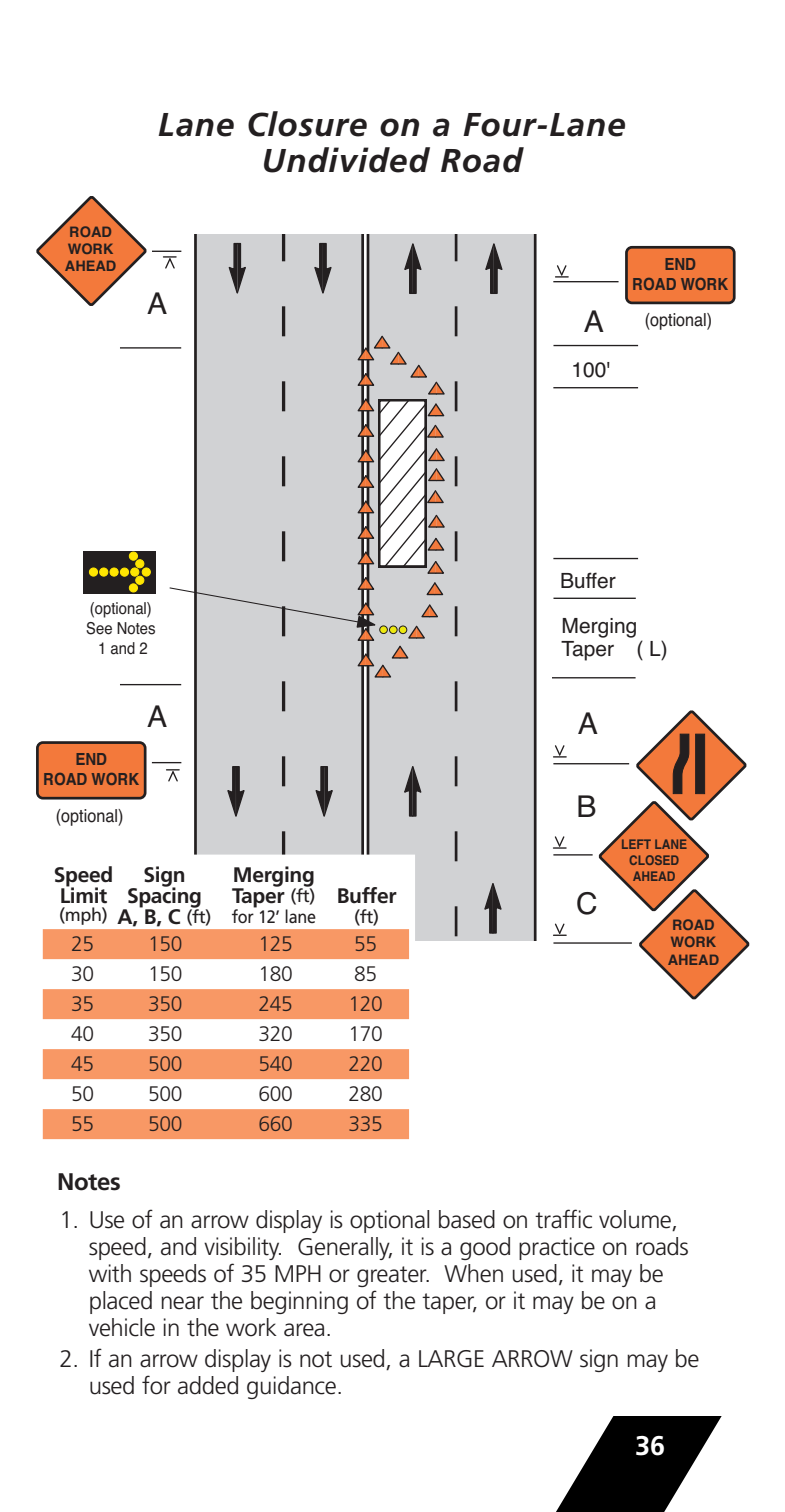
<style>
.page{position:relative;width:785px;height:1512px;background:#fff}
.page>*{position:absolute;margin:0;border:0;box-sizing:border-box;transform-origin:0 0}
.t1{font:italic 700 33px/36px "Frutiger";letter-spacing:.03em;color:#231f20;text-align:center}
.t2{font:30px "Helvetica";color:#231f20}
.t3{font:700 27px "Frutiger";color:#fff}
.t4{font:300 24px/27px "Frutiger";letter-spacing:-.015em;color:#231f20}
.t5{font:700 24px "Frutiger";letter-spacing:-.015em;color:#231f20}
.t6{font:300 21px "Frutiger";letter-spacing:-.015em;color:#231f20}
.t7{font:700 21px "Frutiger";letter-spacing:-.015em;color:#231f20}
.t8{font:21px/45px "Helvetica";color:#231f20}
.t9{font:18px "Frutiger";letter-spacing:-.015em;color:#231f20}
.t10{font:18px "Helvetica";color:#231f20;scale:.9 1}
.t11{font:700 16.8px/20.1px "Helvetica";color:#231f20;text-align:center;scale:.9 1}
.t12{font:16.5px/19.8px "Helvetica";color:#231f20;text-align:center;scale:.9 1}
.t13{font:700 14.4px/17.4px "Helvetica";color:#231f20;text-align:center}
.t14{font:700 13.2px/15.6px "Helvetica";color:#231f20;text-align:center;scale:.9 1}
.s1{font-weight:400;font-size:18px}
.s2{font-weight:700;font-size:21px}
</style>
<div class="page">
<svg style="left:556px;top:1416px;width:165px;height:96px"></svg>
<svg style="left:639px;top:890px;width:108px;height:108px;fill:#f3793b"></svg>
<div style="left:638px;top:889px;width:110px;height:110px;border:3px solid #231f20;border-radius:52px"></div>
<hr style="left:553px;top:558px;width:84px;height:1px;background:#231f20">
<hr style="left:551px;top:677px;width:84px;height:1px;background:#231f20">
<hr style="left:553px;top:598px;width:82px;height:1px;background:#231f20">
<hr style="left:553px;top:942px;width:78px;height:2px;background:#231f20">
<div style="left:368px;top:231px;width:167px;height:712px;background:#d1d2d4"></div>
<div style="left:366px;top:230px;width:170px;height:714px;border:3px solid #231f20"></div>
<svg style="left:454px;top:234px;width:3px;height:707px"></svg>
<svg style="left:484px;top:883px;width:18px;height:51px"></svg>
<svg style="left:485px;top:243px;width:18px;height:51px"></svg>
<svg style="left:553px;top:745px;width:13px;height:13px"></svg>
<svg style="left:553px;top:923px;width:13px;height:13px"></svg>
<svg style="left:553px;top:836px;width:12px;height:13px"></svg>
<svg style="left:599px;top:802px;width:108px;height:108px;fill:#f3793b"></svg>
<div style="left:598px;top:801px;width:110px;height:110px;border:3px solid #231f20;border-radius:52px"></div>
<hr style="left:553px;top:854px;width:39px;height:2px;background:#231f20">
<svg style="left:637px;top:711px;width:108px;height:108px;fill:#f3793b"></svg>
<div style="left:635px;top:710px;width:111px;height:111px;border:3px solid #231f20;border-radius:52px"></div>
<hr style="left:553px;top:763px;width:75px;height:1px;background:#231f20">
<hr style="left:553px;top:345px;width:84px;height:1px;background:#231f20">
<hr style="left:553px;top:387px;width:84px;height:1px;background:#231f20">
<hr style="left:553px;top:281px;width:65px;height:1px;background:#231f20">
<svg style="left:555px;top:265px;width:13px;height:13px"></svg>
<hr style="left:120px;top:347px;width:61px;height:2px;background:#231f20">
<hr style="left:120px;top:684px;width:61px;height:1px;background:#231f20">
<svg style="left:695px;top:734px;width:9px;height:60px"></svg>
<svg style="left:672px;top:734px;width:16px;height:60px"></svg>
<svg style="left:37px;top:197px;width:108px;height:108px;fill:#f3793b"></svg>
<div style="left:36px;top:196px;width:111px;height:110px;border:3px solid #231f20;border-radius:52px"></div>
<div style="left:84px;top:551px;width:72px;height:42px;background:#231f20"></div>
<div style="left:120px;top:568px;width:8px;height:8px;background:#ffe601;border-radius:50%"></div>
<div style="left:120px;top:568px;width:8px;height:8px;border:1px solid #ffe601;border-radius:50%"></div>
<div style="left:131px;top:568px;width:8px;height:8px;background:#ffe601;border-radius:50%"></div>
<div style="left:130px;top:568px;width:9px;height:8px;border:1px solid #ffe601;border-radius:50%"></div>
<div style="left:142px;top:568px;width:8px;height:8px;background:#ffe601;border-radius:50%"></div>
<div style="left:142px;top:568px;width:8px;height:8px;border:1px solid #ffe601;border-radius:50%"></div>
<div style="left:136px;top:560px;width:8px;height:8px;background:#ffe601;border-radius:50%"></div>
<div style="left:136px;top:560px;width:8px;height:8px;border:1px solid #ffe601;border-radius:50%"></div>
<div style="left:129px;top:552px;width:8px;height:8px;background:#ffe601;border-radius:50%"></div>
<div style="left:129px;top:552px;width:8px;height:8px;border:1px solid #ffe601;border-radius:50%"></div>
<div style="left:136px;top:576px;width:8px;height:8px;background:#ffe601;border-radius:50%"></div>
<div style="left:136px;top:576px;width:8px;height:8px;border:1px solid #ffe601;border-radius:50%"></div>
<div style="left:129px;top:584px;width:8px;height:8px;background:#ffe601;border-radius:50%"></div>
<div style="left:129px;top:584px;width:8px;height:8px;border:1px solid #ffe601;border-radius:50%"></div>
<div style="left:110px;top:568px;width:8px;height:8px;background:#ffe601;border-radius:50%"></div>
<div style="left:110px;top:568px;width:8px;height:8px;border:1px solid #ffe601;border-radius:50%"></div>
<div style="left:100px;top:568px;width:8px;height:8px;background:#ffe601;border-radius:50%"></div>
<div style="left:99px;top:568px;width:9px;height:8px;border:1px solid #ffe601;border-radius:50%"></div>
<div style="left:89px;top:568px;width:8px;height:8px;background:#ffe601;border-radius:50%"></div>
<div style="left:89px;top:568px;width:9px;height:8px;border:1px solid #ffe601;border-radius:50%"></div>
<div style="left:37px;top:743px;width:108px;height:55px;background:#f3793b;border-radius:6px"></div>
<div style="left:36px;top:741px;width:110px;height:59px;border:3px solid #231f20;border-radius:6px"></div>
<div style="left:626px;top:247px;width:107px;height:56px;background:#f3793b;border-radius:6px"></div>
<div style="left:624px;top:246px;width:111px;height:58px;border:3px solid #231f20;border-radius:6px"></div>
<svg style="left:152px;top:234px;width:294px;height:707px"></svg>
<div style="left:379px;top:626px;width:8px;height:8px;background:#ece810;border-radius:50%"></div>
<div style="left:379px;top:626px;width:8px;height:8px;border:1px solid #231f20;border-radius:50%"></div>
<div style="left:389px;top:626px;width:8px;height:8px;background:#ece810;border-radius:50%"></div>
<div style="left:389px;top:626px;width:8px;height:8px;border:1px solid #231f20;border-radius:50%"></div>
<div style="left:399px;top:626px;width:7px;height:8px;background:#ece810;border-radius:50%"></div>
<div style="left:398px;top:626px;width:9px;height:8px;border:1px solid #231f20;border-radius:50%"></div>
<div style="left:178px;top:219px;width:371px;height:15px;background:#fff"></div>
<div style="left:175px;top:941px;width:368px;height:15px;background:#fff"></div>
<div style="left:33px;top:861px;width:376px;height:293px;background:#fff"></div>
<div style="left:43px;top:929px;width:366px;height:30px;background:#f89865"></div>
<div style="left:43px;top:989px;width:366px;height:30px;background:#f89865"></div>
<div style="left:43px;top:1049px;width:366px;height:30px;background:#f89865"></div>
<div style="left:43px;top:1109px;width:366px;height:30px;background:#f89865"></div>
<p class="t13" style="left:65px;top:222px;width:53px">ROAD<br>WORK<br>AHEAD</p>
<h1 class="t1" style="left:158px;top:109px;width:468px">Lane Closure on a Four-Lane<br>Undivided Road</h1>
<p class="t2" style="left:147px;top:277px;width:22px">A</p>
<p class="t2" style="left:583px;top:296px;width:22px">A</p>
<p class="t8" style="left:571px;top:347px;width:41px">100'</p>
<p class="t11" style="left:632px;top:253px;width:108px">END<br>ROAD WORK</p>
<p class="t10" style="left:644px;top:305px;width:77px">(optional)</p>
<p class="t12" style="left:86px;top:598px;width:79px">(optional)<br>See Notes<br>1 and 2</p>
<p class="t2" style="left:147px;top:691px;width:22px">A</p>
<p class="t11" style="left:43px;top:748px;width:108px">END<br>ROAD WORK</p>
<p class="t10" style="left:56px;top:800px;width:77px">(optional)</p>
<p class="t7" style="left:54px;top:867px;width:61px">Speed</p>
<p class="t7" style="left:143px;top:867px;width:44px">Sign</p>
<p class="t7" style="left:233px;top:867px;width:83px">Merging</p>
<p class="t7" style="left:60px;top:888px;width:144px">Limit Spacing</p>
<p class="t7" style="left:232px;top:888px;width:166px">Taper <span class="s1">(ft)</span> Buffer</p>
<p class="t9" style="left:59px;top:910px;width:258px">(mph) <span class="s2">A, B, C</span> (ft) for 12’ lane</p>
<p class="t9" style="left:354px;top:910px;width:27px">(ft)</p>
<p class="t6" style="left:71px;top:936px;width:24px">25</p>
<p class="t6" style="left:148px;top:936px;width:36px">150</p>
<p class="t6" style="left:258px;top:936px;width:36px">125</p>
<p class="t6" style="left:354px;top:936px;width:24px">55</p>
<p class="t6" style="left:71px;top:966px;width:24px">30</p>
<p class="t6" style="left:148px;top:966px;width:36px">150</p>
<p class="t6" style="left:258px;top:966px;width:36px">180</p>
<p class="t6" style="left:354px;top:966px;width:24px">85</p>
<p class="t6" style="left:71px;top:996px;width:24px">35</p>
<p class="t6" style="left:148px;top:996px;width:36px">350</p>
<p class="t6" style="left:258px;top:996px;width:36px">245</p>
<p class="t6" style="left:348px;top:996px;width:36px">120</p>
<p class="t6" style="left:71px;top:1026px;width:24px">40</p>
<p class="t6" style="left:148px;top:1026px;width:36px">350</p>
<p class="t6" style="left:258px;top:1026px;width:36px">320</p>
<p class="t6" style="left:348px;top:1026px;width:36px">170</p>
<p class="t6" style="left:71px;top:1056px;width:24px">45</p>
<p class="t6" style="left:148px;top:1056px;width:36px">500</p>
<p class="t6" style="left:258px;top:1056px;width:36px">540</p>
<p class="t6" style="left:348px;top:1056px;width:36px">220</p>
<p class="t6" style="left:71px;top:1086px;width:24px">50</p>
<p class="t6" style="left:148px;top:1086px;width:36px">500</p>
<p class="t6" style="left:258px;top:1086px;width:36px">600</p>
<p class="t6" style="left:348px;top:1086px;width:36px">280</p>
<p class="t6" style="left:71px;top:1116px;width:24px">55</p>
<p class="t6" style="left:148px;top:1116px;width:36px">500</p>
<p class="t6" style="left:258px;top:1116px;width:36px">660</p>
<p class="t6" style="left:348px;top:1116px;width:36px">335</p>
<p class="t8" style="left:559px;top:558px;width:79px">Buffer<br>Merging</p>
<p class="t8" style="left:561px;top:625px;width:54px">Taper</p>
<p class="t8" style="left:636px;top:625px;width:33px">( L)</p>
<p class="t2" style="left:577px;top:698px;width:22px">A</p>
<p class="t2" style="left:576px;top:781px;width:22px">B</p>
<p class="t2" style="left:575px;top:878px;width:23px">C</p>
<p class="t14" style="left:620px;top:836px;width:75px">LEFT LANE<br>CLOSED<br>AHEAD</p>
<p class="t13" style="left:667px;top:915px;width:53px">ROAD<br>WORK<br>AHEAD</p>
<p class="t5" style="left:57px;top:1172px;width:65px">Notes</p>
<p class="t4" style="left:89px;top:1208px;width:601px;text-indent:-29px">1. Use of an arrow display is optional based on traffic volume, speed, and visibility. Generally, it is a good practice on roads with speeds of 35 MPH or greater. When used, it may be placed near the beginning of the taper, or it may be on a vehicle in the work area.</p>
<p class="t4" style="left:89px;top:1347px;width:612px;text-indent:-29px">2. If an arrow display is not used, a LARGE ARROW sign may be used for added guidance.</p>
<p class="t3" style="left:635px;top:1435px;width:32px">36</p>
</div>
